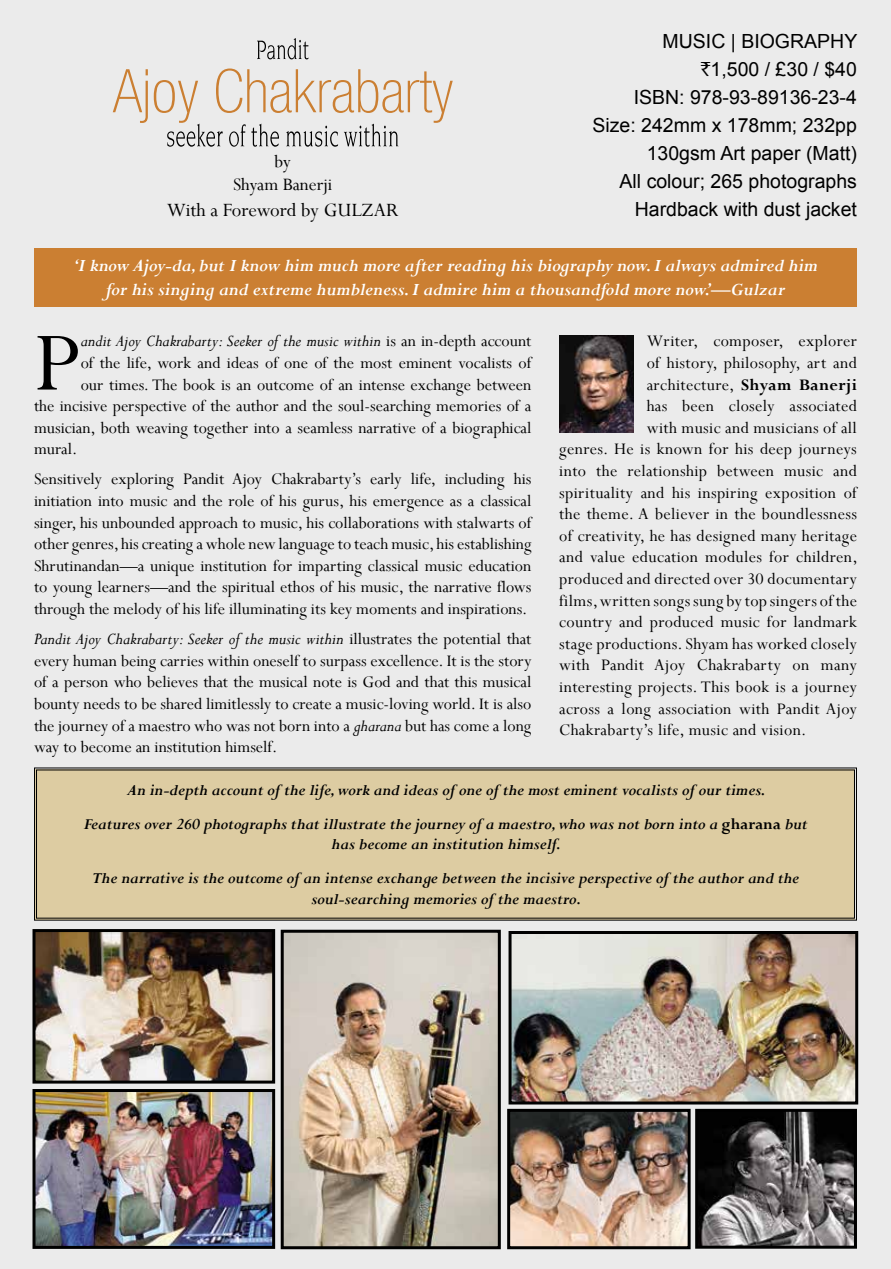
<style>
.page{position:relative;width:891px;height:1269px;background:#ebebeb}
.page>*{position:absolute;margin:0;border:0;box-sizing:border-box;transform-origin:0 0}
.t1{font:93.45px "Perpetua";color:#000}
.t2{font:21px "Perpetua";color:#000}
.t3{font:italic 700 19.5px/23.4px "Perpetua";color:#fff;text-align:center}
.t4{font:19.5px/27.9px "Arial";color:#000;text-align:right}
.t5{font:19.5px/23.4px "Perpetua";color:#000;text-align:center}
.t6{font:18px/21.6px "Perpetua";letter-spacing:.02em;color:#000;text-align:justify}
.t7{font:18px "Perpetua";color:#000}
.t8{font:italic 18px "Perpetua";color:#000}
.t9{font:italic 700 17.25px/33.5px "Perpetua";color:#000;text-align:center}
.s1{font-family:"Rupee Foradian"}
.s2{font-style:normal}
.s3{font-style:italic}
.s4{font-weight:700}
</style>
<div class="page">
<img style="left:513px;top:935px;width:341px;height:166px">
<div style="left:509px;top:931px;width:349px;height:174px;border:3px solid #000"></div>
<img style="left:511px;top:1113px;width:176px;height:132px">
<div style="left:507px;top:1109px;width:184px;height:140px;border:3px solid #000"></div>
<img style="left:285px;top:934px;width:212px;height:311px">
<div style="left:281px;top:930px;width:220px;height:319px;border:3px solid #000"></div>
<img style="left:699px;top:1113px;width:154px;height:132px">
<div style="left:695px;top:1109px;width:162px;height:140px;border:3px solid #000"></div>
<img style="left:559px;top:335px;width:75px;height:98px">
<div style="left:34px;top:767px;width:823px;height:154px;background:#ddcca2"></div>
<svg style="left:257px;top:38px;width:52px;height:21px"></svg>
<svg style="left:113px;top:69px;width:340px;height:78px"></svg>
<img style="left:37px;top:933px;width:234px;height:147px">
<div style="left:33px;top:929px;width:242px;height:155px;border:3px solid #000"></div>
<img style="left:37px;top:1093px;width:234px;height:152px">
<div style="left:33px;top:1089px;width:242px;height:160px;border:3px solid #000"></div>
<div style="left:34px;top:248px;width:823px;height:58px;background:#cb7f32"></div>
<p class="t4" style="left:593px;top:28px;width:266px">MUSIC | BIOGRAPHY<br><span class="s1">`</span>1,500 / £30 / $40<br>ISBN: 978-93-89136-23-4<br>Size: 242mm x 178mm; 232pp<br>130gsm Art paper (Matt)<br>All colour; 265 photographs<br>Hardback with dust jacket</p>
<p class="t5" style="left:233px;top:149px;width:101px">by<br>Shyam Banerji</p>
<p class="t2" style="left:167px;top:196px;width:234px">With a Foreword by GULZAR</p>
<p class="t3" style="left:73px;top:254px;width:746px">‘I know Ajoy-da, but I know him much more after reading his biography now. I always admired him for his singing and extreme humbleness. I admire him a thousandfold more now.’—Gulzar</p>
<h1 class="t1" style="left:34px;top:304px;width:48px">P</h1>
<p class="t8" style="left:81px;top:330px;width:452px">andit Ajoy Chakrabarty: Seeker of the music within <span class="s2">is an in-depth account</span></p>
<p class="t7" style="left:81px;top:351px;width:452px">of the life, work and ideas of one of the most eminent vocalists of</p>
<p class="t7" style="left:81px;top:373px;width:452px">our times. The book is an outcome of an intense exchange between</p>
<p class="t7" style="left:34px;top:395px;width:499px">the incisive perspective of the author and the soul-searching memories of a</p>
<p class="t7" style="left:34px;top:416px;width:499px">musician, both weaving together into a seamless narrative of a biographical</p>
<p class="t6" style="left:34px;top:438px;width:45px">mural.</p>
<p class="t6" style="left:34px;top:468px;width:499px">Sensitively exploring Pandit Ajoy Chakrabarty’s early life, including his initiation into music and the role of his gurus, his emergence as a classical singer, his unbounded approach to music, his collaborations with stalwarts of other genres, his creating a whole new language to teach music, his establishing Shrutinandan—a unique institution for imparting classical music education to young learners—and the spiritual ethos of his music, the narrative flows through the melody of his life illuminating its key moments and inspirations.</p>
<p class="t6" style="left:34px;top:628px;width:499px"><span class="s3">Pandit Ajoy Chakrabarty: Seeker of the music within</span> illustrates the potential that every human being carries within oneself to surpass excellence. It is the story of a person who believes that the musical note is God and that this musical bounty needs to be shared limitlessly to create a music-loving world. It is also the journey of a maestro who was not born into a <span class="s3">gharana</span> but has come a long way to become an institution himself.</p>
<p class="t6" style="left:647px;top:330px;width:212px">Writer, composer, explorer</p>
<p class="t6" style="left:647px;top:352px;width:212px">of history, philosophy, art and</p>
<p class="t6" style="left:647px;top:373px;width:212px">architecture, <span class="s4">Shyam Banerji</span></p>
<p class="t6" style="left:647px;top:395px;width:212px">has been closely associated</p>
<p class="t6" style="left:647px;top:416px;width:212px">with music and musicians of all</p>
<p class="t6" style="left:559px;top:438px;width:299px">genres. He is known for his deep journeys</p>
<p class="t6" style="left:559px;top:460px;width:299px">into the relationship between music and</p>
<p class="t6" style="left:559px;top:481px;width:299px">spirituality and his inspiring exposition of</p>
<p class="t6" style="left:559px;top:503px;width:299px">the theme. A believer in the boundlessness</p>
<p class="t6" style="left:559px;top:524px;width:299px">of creativity, he has designed many heritage</p>
<p class="t6" style="left:559px;top:546px;width:300px">and value education modules for children,</p>
<p class="t6" style="left:559px;top:568px;width:299px">produced and directed over 30 documentary</p>
<p class="t6" style="left:559px;top:589px;width:299px">films, written songs sung by top singers of the</p>
<p class="t6" style="left:559px;top:611px;width:299px">country and produced music for landmark</p>
<p class="t6" style="left:559px;top:632px;width:299px">stage productions. Shyam has worked closely</p>
<p class="t6" style="left:559px;top:654px;width:299px">with Pandit Ajoy Chakrabarty on many</p>
<p class="t6" style="left:559px;top:676px;width:299px">interesting projects. This book is a journey</p>
<p class="t6" style="left:559px;top:697px;width:299px">across a long association with Pandit Ajoy</p>
<p class="t6" style="left:559px;top:719px;width:249px">Chakrabarty’s life, music and vision.</p>
<p class="t9" style="left:83px;top:774px;width:726px">An in-depth account of the life, work and ideas of one of the most eminent vocalists of our times.<br>Features over 260 photographs that illustrate the journey of a maestro, who was not born into a <span class="s2">gharana</span> but</p>
<p class="t9" style="left:92px;top:828px;width:709px">has become an institution himself.<br>The narrative is the outcome of an intense exchange between the incisive perspective of the author and the</p>
<p class="t9" style="left:312px;top:882px;width:271px">soul-searching memories of the maestro.</p>
</div>
